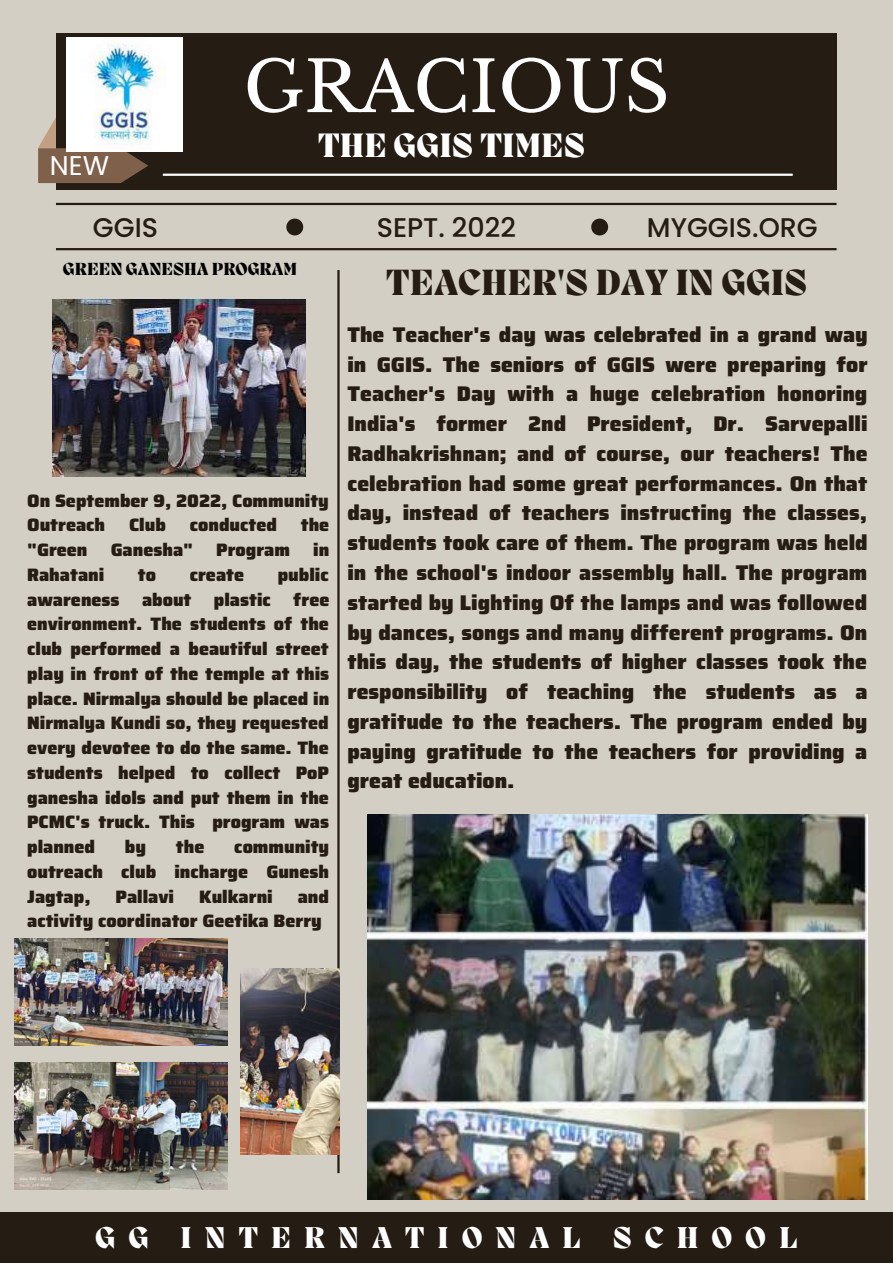
<style>
.page{position:relative;width:893px;height:1264px;background:#fff}
.page>*{position:absolute;margin:0;border:0;box-sizing:border-box;transform-origin:0 0}
.t1{font:69.9px "Libre Baskerville";color:#fff}
.t2{font:800 37.5px "Migra";color:#251c14}
.t3{font:800 34.8px "Migra";color:#fff}
.t4{font:800 30.9px "Migra";letter-spacing:.42em;color:#fff}
.t5{font:500 27px "Poppins";color:#251c14}
.t6{font:27px "Poppins";color:#fff}
.t7{font:900 21.3px/29.7px "Saira";color:#251c14;text-align:justify}
.t8{font:900 18px/24.8px "Saira";color:#251c14}
.t9{font:800 18px "Migra";color:#000}
</style>
<div class="page">
<div style="left:0;top:0;width:892px;height:1262px;background:#d3cfc5"></div>
<div style="left:56px;top:33px;width:780px;height:157px;background:#251c14"></div>
<svg style="left:38px;top:117px;width:110px;height:66px"></svg>
<hr style="left:56px;top:203px;width:780px;height:2px;background:#251c14">
<hr style="left:56px;top:248px;width:780px;height:2px;background:#251c14">
<hr style="left:337px;top:270px;width:2px;height:903px;background:#251c14">
<div style="left:0;top:1211px;width:892px;height:51px;background:#251c14"></div>
<svg style="left:286px;top:218px;width:17px;height:17px"></svg>
<svg style="left:591px;top:218px;width:17px;height:17px"></svg>
<hr style="left:163px;top:174px;width:629px;height:2px;background:#fff">
<img style="left:52px;top:298px;width:254px;height:178px">
<img style="left:368px;top:814px;width:499px;height:385px">
<img style="left:66px;top:37px;width:116px;height:114px">
<img style="left:14px;top:938px;width:213px;height:107px">
<img style="left:14px;top:1062px;width:213px;height:127px">
<img style="left:241px;top:968px;width:99px;height:186px">
<p class="t6" style="left:50px;top:147px;width:61px">NEW</p>
<h1 class="t1" style="left:243px;top:44px;width:427px">GRACIOUS</h1>
<h3 class="t3" style="left:318px;top:129px;width:269px">THE GGIS TIMES</h3>
<p class="t5" style="left:93px;top:209px;width:67px">GGIS</p>
<p class="t5" style="left:376px;top:209px;width:141px">SEPT. 2022</p>
<p class="t5" style="left:647px;top:209px;width:172px">MYGGIS.ORG</p>
<p class="t9" style="left:63px;top:260px;width:235px">GREEN GANESHA PROGRAM</p>
<h2 class="t2" style="left:386px;top:264px;width:423px">TEACHER'S DAY IN GGIS</h2>
<p class="t7" style="left:347px;top:319px;width:522px">The Teacher's day was celebrated in a grand way in GGIS. The seniors of GGIS were preparing for Teacher's Day with a huge celebration honoring India's former 2nd President, Dr. Sarvepalli Radhakrishnan; and of course, our teachers! The celebration had some great performances. On that day, instead of teachers instructing the classes, students took care of them. The program was held in the school's indoor assembly hall. The program started by Lighting Of the lamps and was followed by dances, songs and many different programs. On this day, the students of higher classes took the responsibility of teaching the students as a gratitude to the teachers. The program ended by paying gratitude to the teachers for providing a great education.</p>
<p class="t8" style="left:27px;top:488px;width:303px">On September 9, 2022, Community<br>Outreach</p>
<p class="t8" style="left:129px;top:512px;width:38px">Club</p>
<p class="t8" style="left:190px;top:512px;width:89px">conducted</p>
<p class="t8" style="left:301px;top:512px;width:30px">the</p>
<p class="t8" style="left:27px;top:537px;width:62px">"Green</p>
<p class="t8" style="left:111px;top:537px;width:84px">Ganesha"</p>
<p class="t8" style="left:216px;top:537px;width:75px">Program</p>
<p class="t8" style="left:313px;top:537px;width:18px">in</p>
<p class="t8" style="left:27px;top:562px;width:79px">Rahatani</p>
<p class="t8" style="left:138px;top:562px;width:20px">to</p>
<p class="t8" style="left:190px;top:562px;width:56px">create</p>
<p class="t8" style="left:27px;top:562px;width:304px;text-align:justify;text-indent:250px">public awareness about plastic free environment. The students of the club performed a beautiful street play in front of the temple at this place. Nirmalya should be placed in Nirmalya Kundi so, they requested every devotee to do the same. The students helped to collect PoP ganesha idols and put them in the PCMC's truck. This program was planned</p>
<p class="t8" style="left:27px;top:834px;width:303px;text-align:justify;text-indent:207px">community outreach club incharge Gunesh Jagtap,</p>
<p class="t8" style="left:125px;top:834px;width:23px">by</p>
<p class="t8" style="left:176px;top:834px;width:30px">the</p>
<p class="t8" style="left:27px;top:883px;width:303px;text-indent:270px">and activity coordinator Geetika Berry</p>
<p class="t8" style="left:116px;top:883px;width:60px">Pallavi</p>
<p class="t8" style="left:199px;top:883px;width:75px">Kulkarni</p>
<h3 class="t4" style="left:95px;top:1222px;width:704px">GG INTERNATIONAL SCHOOL</h3>
</div>
